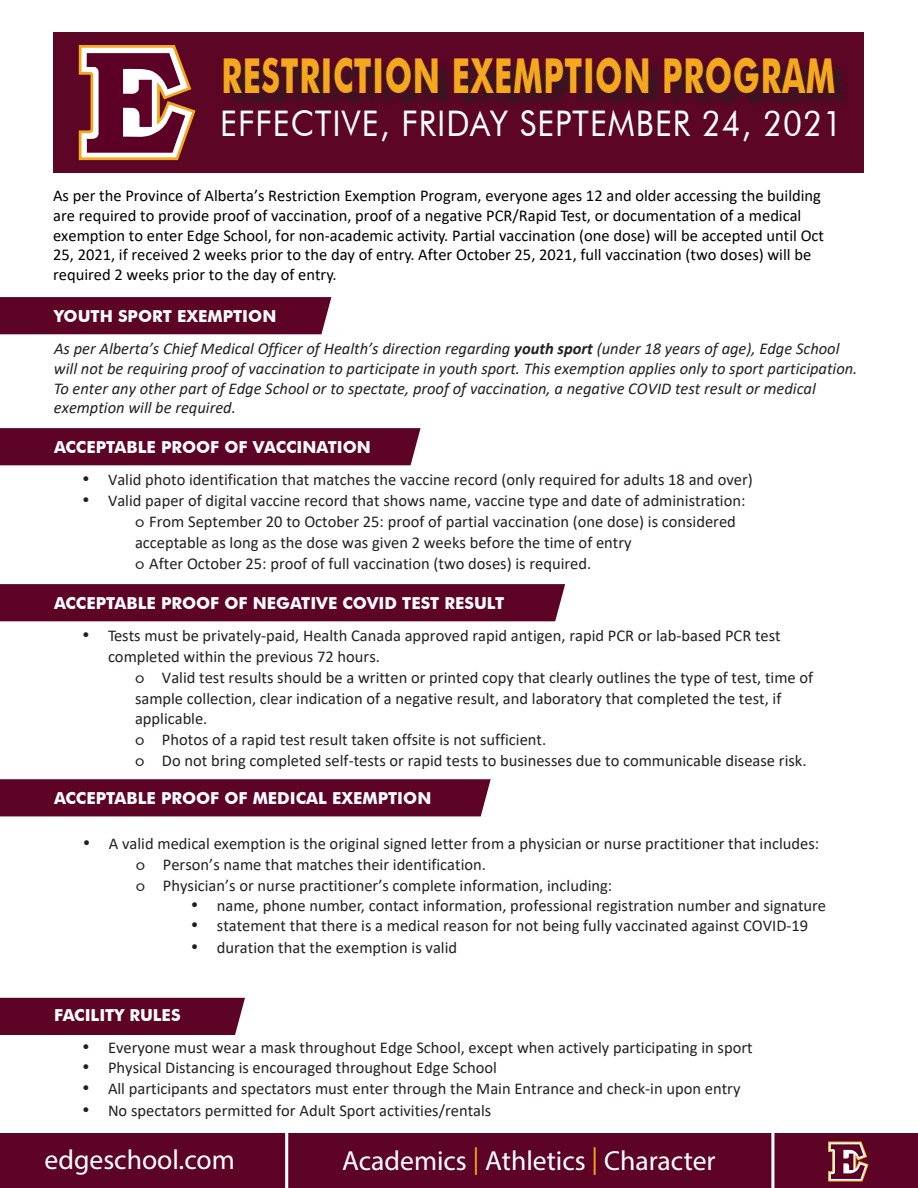
<style>
.page{position:relative;width:918px;height:1188px;background:#fff}
.page>*{position:absolute;margin:0;border:0;box-sizing:border-box;transform-origin:0 0}
.t1{font:700 48.15px "Futura BT";letter-spacing:.025em;color:#f4a81d;scale:.67 1}
.t2{font:35.25px "Futura BT";letter-spacing:.035em;color:#fff;scale:.91 1}
.t3{font:27.6px "Myriad Pro";color:#fff}
.t4{font:16.5px/20.9px "Calibri";color:#231f20}
.t5{font:16.5px/19.8px "Calibri";color:#000}
.t6{font:italic 16.5px/19.8px "Calibri";color:#231f20}
.t7{font:700 16.5px "Futura BT";color:#fff}
.s1{font-weight:700}
.s2{font-family:"Futura BT"}
.s3{color:#f4a81d}
</style>
<div class="page">
<div style="left:54px;top:32px;width:810px;height:140px;background:#5d0525"></div>
<svg style="left:79px;top:45px;width:117px;height:115px"></svg>
<div style="left:0;top:297px;width:331px;height:37px;background:#5d0326"></div>
<div style="left:226px;top:60px;width:624px;height:50px;background:#231f20;opacity:.75"></div>
<div style="left:0;top:584px;width:565px;height:37px;background:#5d0326"></div>
<div style="left:0;top:779px;width:491px;height:37px;background:#5d0326"></div>
<div style="left:0;top:998px;width:245px;height:37px;background:#5d0326"></div>
<div style="left:0;top:428px;width:421px;height:37px;background:#5d0326"></div>
<div style="left:0;top:1134px;width:918px;height:54px;background:#5d0326"></div>
<svg style="left:828px;top:1142px;width:41px;height:40px"></svg>
<hr style="left:285px;top:1128px;width:3px;height:60px;background:#fff">
<hr style="left:771px;top:1128px;width:3px;height:60px;background:#fff">
<p class="t1" style="left:221px;top:47px;width:918px">RESTRICTION EXEMPTION PROGRAM</p>
<p class="t2" style="left:220px;top:102px;width:685px">EFFECTIVE, FRIDAY SEPTEMBER 24, 2021</p>
<p class="t5" style="left:53px;top:185px;width:773px">As per the Province of Alberta’s Restriction Exemption Program, everyone ages 12 and older accessing the building are required to provide proof of vaccination, proof of a negative PCR/Rapid Test, or documentation of a medical exemption to enter Edge School, for non-academic activity. Partial vaccination (one dose) will be accepted until Oct 25, 2021, if received 2 weeks prior to the day of entry. After October 25, 2021, full vaccination (two doses) will be required 2 weeks prior to the day of entry.</p>
<p class="t7" style="left:54px;top:306px;width:224px">YOUTH SPORT EXEMPTION</p>
<p class="t6" style="left:54px;top:338px;width:805px">As per Alberta’s Chief Medical Officer of Health’s direction regarding <span class="s1">youth sport</span> (under 18 years of age), Edge School will not be requiring proof of vaccination to participate in youth sport. This exemption applies only to sport participation.<br>To enter any other part of Edge School or to spectate, proof of vaccination, a negative COVID test result or medical exemption will be required.</p>
<p class="t7" style="left:54px;top:437px;width:318px">ACCEPTABLE PROOF OF VACCINATION</p>
<p class="t4" style="left:81px;top:469px;width:673px"><span class="s2">•</span> Valid photo identification that matches the vaccine record (only required for adults 18 and over)</p>
<p class="t4" style="left:135px;top:490px;width:612px;text-indent:-54px"><span class="s2">•</span> Valid paper of digital vaccine record that shows name, vaccine type and date of administration: <span class="s2">o</span> From September 20 to October 25: proof of partial vaccination (one dose) is considered acceptable as long as the dose was given 2 weeks before the time of entry<br><span class="s2">o</span> After October 25: proof of full vaccination (two doses) is required.</p>
<p class="t7" style="left:54px;top:593px;width:452px">ACCEPTABLE PROOF OF NEGATIVE COVID TEST RESULT</p>
<p class="t4" style="left:81px;top:625px;width:701px"><span class="s2">•</span> Tests must be privately-paid, Health Canada approved rapid antigen, rapid PCR or lab-based PCR test</p>
<p class="t4" style="left:108px;top:646px;width:273px">completed within the previous 72 hours.</p>
<p class="t4" style="left:135px;top:667px;width:680px"><span class="s2">o</span> Valid test results should be a written or printed copy that clearly outlines the type of test, time of</p>
<p class="t4" style="left:135px;top:687px;width:648px">sample collection, clear indication of a negative result, and laboratory that completed the test, if</p>
<p class="t4" style="left:135px;top:708px;width:74px">applicable.</p>
<p class="t4" style="left:135px;top:729px;width:413px"><span class="s2">o</span> Photos of a rapid test result taken offsite is not sufficient.</p>
<p class="t4" style="left:135px;top:750px;width:673px"><span class="s2">o</span> Do not bring completed self-tests or rapid tests to businesses due to communicable disease risk.</p>
<p class="t7" style="left:54px;top:788px;width:379px">ACCEPTABLE PROOF OF MEDICAL EXEMPTION</p>
<p class="t4" style="left:136px;top:833px;width:685px;text-indent:-54px"><span class="s2">•</span> A valid medical exemption is the original signed letter from a physician or nurse practitioner that includes: <span class="s2">o</span> Person’s name that matches their identification.<br><span class="s2">o</span> Physician’s or nurse practitioner’s complete information, including:</p>
<p class="t4" style="left:190px;top:895px;width:638px"><span class="s2">•</span> name, phone number, contact information, professional registration number and signature</p>
<p class="t4" style="left:190px;top:915px;width:620px"><span class="s2">•</span> statement that there is a medical reason for not being fully vaccinated against COVID-19</p>
<p class="t4" style="left:190px;top:936px;width:269px"><span class="s2">•</span> duration that the exemption is valid</p>
<p class="t7" style="left:54px;top:1005px;width:128px">FACILITY RULES</p>
<p class="t4" style="left:81px;top:1037px;width:673px"><span class="s2">•</span> Everyone must wear a mask throughout Edge School, except when actively participating in sport</p>
<p class="t4" style="left:81px;top:1056px;width:418px"><span class="s2">•</span> Physical Distancing is encouraged throughout Edge School</p>
<p class="t4" style="left:81px;top:1078px;width:661px"><span class="s2">•</span> All participants and spectators must enter through the Main Entrance and check-in upon entry</p>
<p class="t4" style="left:81px;top:1100px;width:412px"><span class="s2">•</span> No spectators permitted for Adult Sport activities/rentals</p>
<p class="t3" style="left:45px;top:1143px;width:192px">edgeschool.com</p>
<p class="t3" style="left:342px;top:1144px;width:375px">Academics <span class="s3">|</span> Athletics <span class="s3">|</span> Character</p>
</div>
